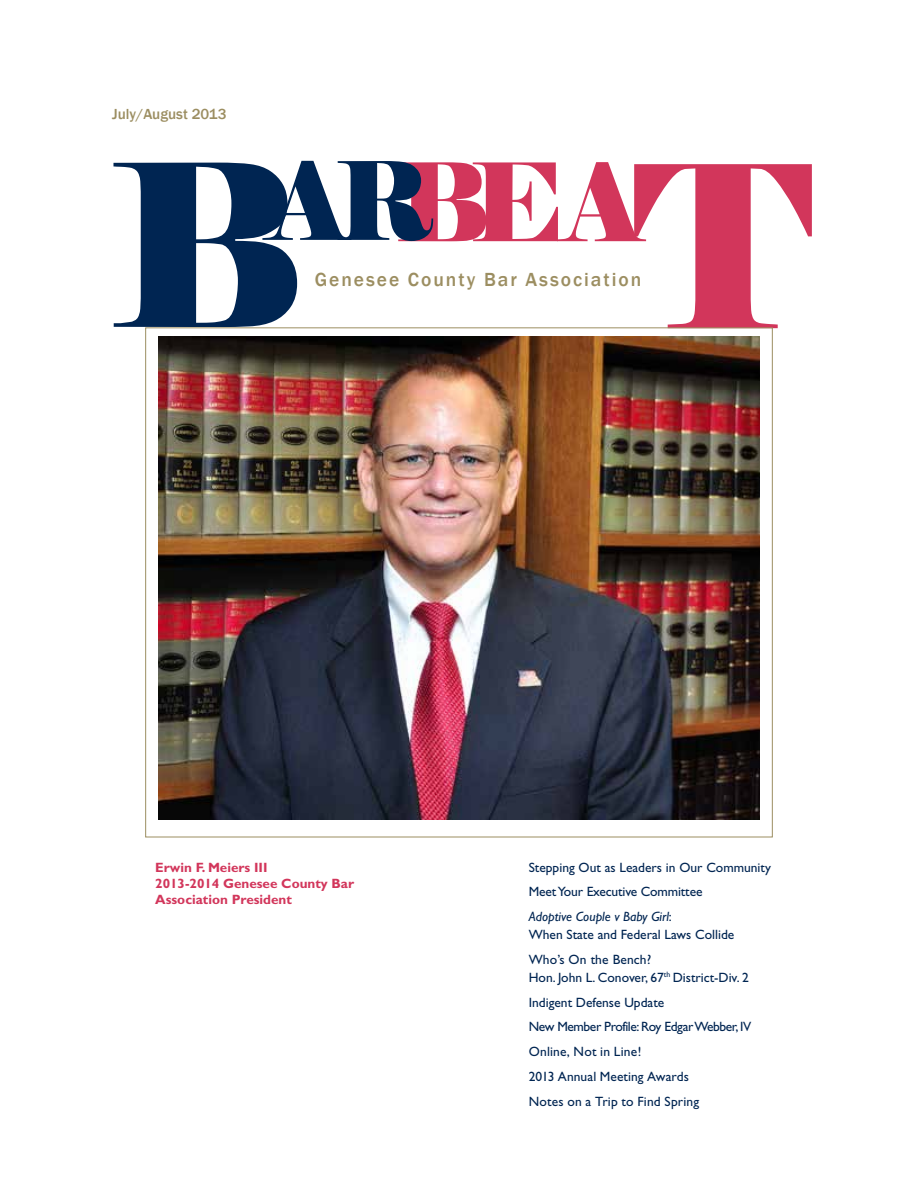
<style>
.page{position:relative;width:918px;height:1188px;background:#fff}
.page>*{position:absolute;margin:0;border:0;box-sizing:border-box;transform-origin:0 0}
.t1{font:108px "Elephant";color:#d2365b}
.t2{font:108px "Elephant";color:#002552}
.t3{font:500 19.5px "Franklin Gothic";letter-spacing:.1em;color:#9c8e61}
.t4{font:500 15px "Franklin Gothic";color:#9c8e61}
.TOC_Title{font:13.5px "Gill Sans";color:#002552}
.TOC_Title-2{font:700 13.5px/16.2px "Gill Sans";color:#d2365b}
.TOC_Title-3{font:13.5px "Gill Sans";letter-spacing:-.03em;color:#002552}
.TOC_Title-4{font:italic 13.5px "Gill Sans";color:#002552}
.s1{font-size:225px}
.s2{font-style:normal}
</style>
<div class="page">
<img style="left:158px;top:337px;width:602px;height:483px">
<p class="t4" style="left:112px;top:104px;width:116px">July/August 2013</p>
<p class="t2" style="left:108px;top:134px;width:327px"><span class="s1">B</span>AR</p>
<p class="t1" style="left:396px;top:135px;width:419px">BEA<span class="s1">T</span></p>
<p class="t3" style="left:315px;top:267px;width:328px">Genesee County Bar Association</p>
<p class="TOC_Title-2" style="left:155px;top:859px;width:114px">Erwin F. Meiers III</p>
<p class="TOC_Title-2" style="left:155px;top:875px;width:200px">2013-2014 Genesee County Bar<br>Association President</p>
<p class="TOC_Title" style="left:529px;top:859px;width:244px">Stepping Out as Leaders in Our Community</p>
<p class="TOC_Title" style="left:529px;top:884px;width:175px">Meet Your Executive Committee</p>
<p class="TOC_Title-4" style="left:529px;top:909px;width:145px">Adoptive Couple v Baby Girl<span class="s2">:</span></p>
<p class="TOC_Title" style="left:529px;top:927px;width:207px">When State and Federal Laws Collide</p>
<p class="TOC_Title" style="left:529px;top:951px;width:124px">Who’s On the Bench?</p>
<p class="TOC_Title" style="left:529px;top:969px;width:222px">Hon. John L. Conover, 67<sup>th</sup> District-Div. 2</p>
<p class="TOC_Title" style="left:529px;top:994px;width:137px">Indigent Defense Update</p>
<p class="TOC_Title-3" style="left:529px;top:1019px;width:224px">New Member Profile: Roy Edgar Webber, IV</p>
<p class="TOC_Title" style="left:529px;top:1044px;width:114px">Online, Not in Line!</p>
<p class="TOC_Title" style="left:529px;top:1068px;width:162px">2013 Annual Meeting Awards</p>
<p class="TOC_Title" style="left:529px;top:1093px;width:172px">Notes on a Trip to Find Spring</p>
</div>
